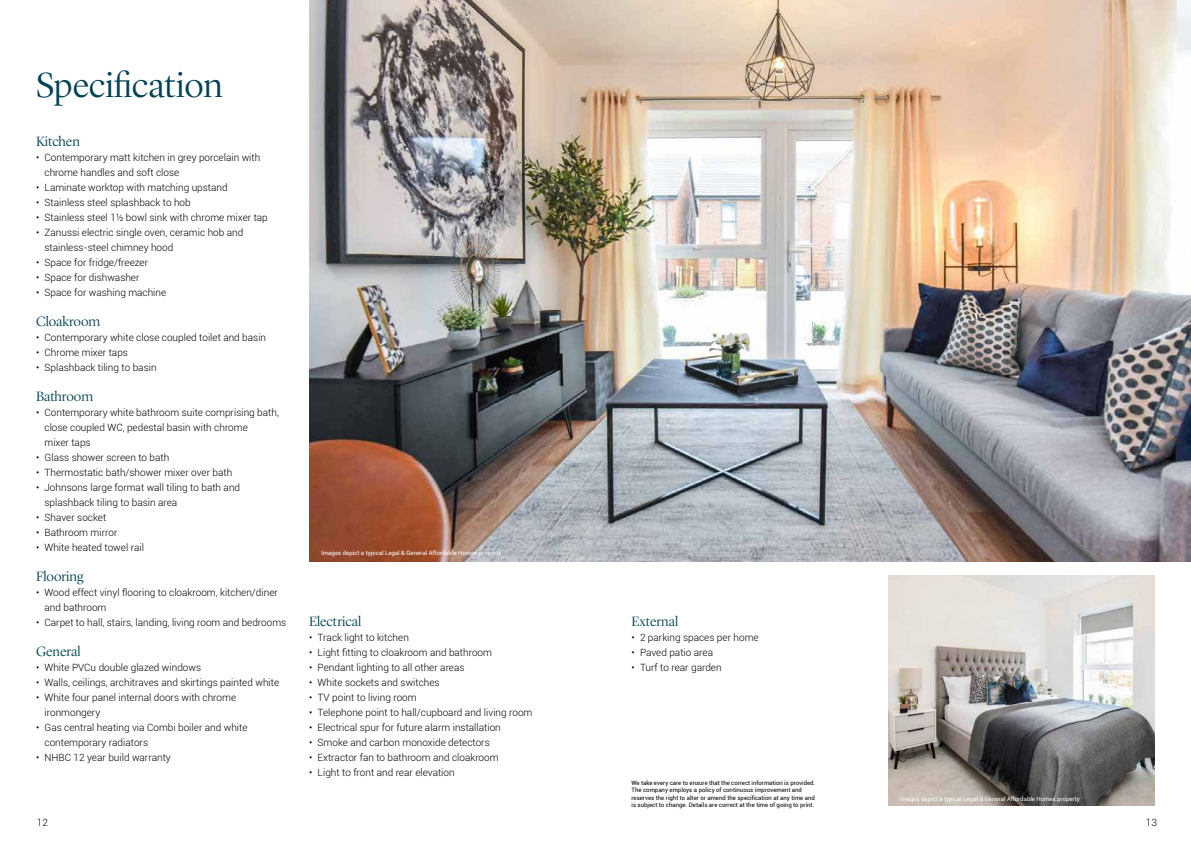
<style>
.page{position:relative;width:1191px;height:842px;background:#fff}
.page>*{position:absolute;margin:0;border:0;box-sizing:border-box;transform-origin:0 0}
.t1{font:300 36px "Lyon Display";color:#014255}
.t2{font:300 14px "Lyon Display";color:#014255}
.t3{font:300 10px/15px "Roboto";color:#000}
.t4{font:6px/7.2px "Roboto";color:#000}
.t5{font:6px "Roboto";color:#fff}
</style>
<div class="page">
<img style="left:309px;top:0;width:882px;height:562px">
<img style="left:888px;top:575px;width:267px;height:231px">
<h1 class="t1" style="left:36px;top:59px;width:188px">Specification</h1>
<h2 class="t2" style="left:36px;top:131px;width:45px">Kitchen</h2>
<p class="t3" style="left:44px;top:150px;width:217px;text-indent:-8px">• Contemporary matt kitchen in grey porcelain with chrome handles and soft close</p>
<p class="t3" style="left:36px;top:180px;width:193px">• Laminate worktop with matching upstand</p>
<p class="t3" style="left:36px;top:195px;width:156px">• Stainless steel splashback to hob</p>
<p class="t3" style="left:36px;top:210px;width:233px">• Stainless steel 1½ bowl sink with chrome mixer tap</p>
<p class="t3" style="left:44px;top:225px;width:200px;text-indent:-9px">• Zanussi electric single oven, ceramic hob and stainless-steel chimney hood</p>
<p class="t3" style="left:36px;top:255px;width:114px">• Space for fridge/freezer</p>
<p class="t3" style="left:36px;top:270px;width:105px">• Space for dishwasher</p>
<p class="t3" style="left:36px;top:285px;width:132px">• Space for washing machine</p>
<h2 class="t2" style="left:36px;top:311px;width:66px">Cloakroom</h2>
<p class="t3" style="left:36px;top:330px;width:232px">• Contemporary white close coupled toilet and basin</p>
<p class="t3" style="left:36px;top:345px;width:93px">• Chrome mixer taps</p>
<p class="t3" style="left:36px;top:360px;width:122px">• Splashback tiling to basin</p>
<h2 class="t2" style="left:36px;top:386px;width:59px">Bathroom</h2>
<p class="t3" style="left:44px;top:405px;width:236px;text-indent:-8px">• Contemporary white bathroom suite comprising bath, close coupled WC, pedestal basin with chrome<br>mixer taps</p>
<p class="t3" style="left:36px;top:450px;width:135px">• Glass shower screen to bath</p>
<p class="t3" style="left:36px;top:465px;width:198px">• Thermostatic bath/shower mixer over bath</p>
<p class="t3" style="left:44px;top:480px;width:197px;text-indent:-8px">• Johnsons large format wall tiling to bath and splashback tiling to basin area</p>
<p class="t3" style="left:36px;top:510px;width:72px">• Shaver socket</p>
<p class="t3" style="left:36px;top:525px;width:83px">• Bathroom mirror</p>
<p class="t3" style="left:36px;top:540px;width:110px">• White heated towel rail</p>
<h2 class="t2" style="left:36px;top:566px;width:49px">Flooring</h2>
<p class="t3" style="left:44px;top:585px;width:235px;text-indent:-8px">• Wood effect vinyl flooring to cloakroom, kitchen/diner and bathroom</p>
<p class="t3" style="left:36px;top:615px;width:252px">• Carpet to hall, stairs, landing, living room and bedrooms</p>
<h2 class="t2" style="left:36px;top:641px;width:46px">General</h2>
<p class="t3" style="left:36px;top:660px;width:167px">• White PVCu double glazed windows</p>
<p class="t3" style="left:36px;top:675px;width:245px">• Walls, ceilings, architraves and skirtings painted white</p>
<p class="t3" style="left:44px;top:690px;width:193px;text-indent:-8px">• White four panel internal doors with chrome ironmongery</p>
<p class="t3" style="left:44px;top:720px;width:204px;text-indent:-8px">• Gas central heating via Combi boiler and white contemporary radiators</p>
<p class="t3" style="left:36px;top:750px;width:136px">• NHBC 12 year build warranty</p>
<p class="t5" style="left:321px;top:549px;width:181px">Images depict a typical Legal &amp; General Affordable Homes property</p>
<h2 class="t2" style="left:309px;top:611px;width:54px">Electrical</h2>
<p class="t3" style="left:309px;top:629px;width:101px">• Track light to kitchen</p>
<p class="t3" style="left:309px;top:644px;width:184px">• Light fitting to cloakroom and bathroom</p>
<p class="t3" style="left:309px;top:659px;width:157px">• Pendant lighting to all other areas</p>
<p class="t3" style="left:309px;top:674px;width:132px">• White sockets and switches</p>
<p class="t3" style="left:309px;top:689px;width:109px">• TV point to living room</p>
<p class="t3" style="left:309px;top:704px;width:225px">• Telephone point to hall/cupboard and living room</p>
<p class="t3" style="left:309px;top:719px;width:193px">• Electrical spur for future alarm installation</p>
<p class="t3" style="left:309px;top:734px;width:182px">• Smoke and carbon monoxide detectors</p>
<p class="t3" style="left:309px;top:749px;width:191px">• Extractor fan to bathroom and cloakroom</p>
<p class="t3" style="left:309px;top:764px;width:147px">• Light to front and rear elevation</p>
<h2 class="t2" style="left:631px;top:611px;width:48px">External</h2>
<p class="t3" style="left:631px;top:629px;width:129px">• 2 parking spaces per home</p>
<p class="t3" style="left:631px;top:644px;width:83px">• Paved patio area</p>
<p class="t3" style="left:631px;top:659px;width:92px">• Turf to rear garden</p>
<p class="t4" style="left:631px;top:779px;width:185px">We take every care to ensure that the correct information is provided.<br>The company employs a policy of continuous improvement and reserves the right to alter or amend the specification at any time and is subject to change. Details are correct at the time of going to print.</p>
<p class="t5" style="left:870px;top:792px;width:181px">Images depict a typical Legal &amp; General Affordable Homes property</p>
<p class="t5" style="left:899px;top:795px;width:181px">Images depict a typical Legal &amp; General Affordable Homes property</p>
<p class="t3" style="left:37px;top:815px;width:13px">12</p>
<p class="t3" style="left:1145px;top:815px;width:13px">13</p>
</div>
